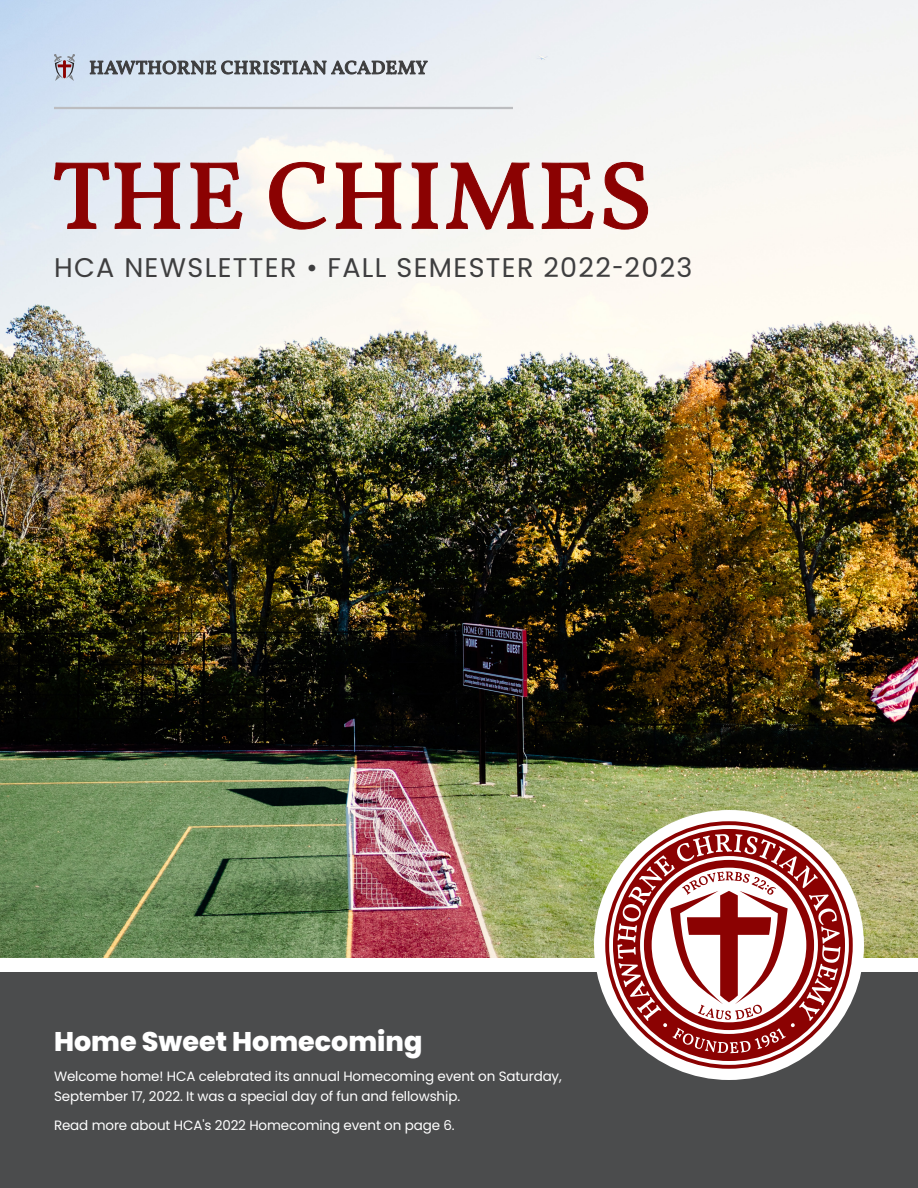
<style>
.page{position:relative;width:918px;height:1188px;background:#fff}
.page>*{position:absolute;margin:0;border:0;box-sizing:border-box;transform-origin:0 0}
.t1{font:27px "Poppins";letter-spacing:.05em;color:#3e3e3f}
.t2{font:800 27px "Poppins";color:#fff}
.t3{font:13.5px/20.2px "Poppins";letter-spacing:-.01em;color:#fff}
</style>
<div class="page">
<img style="left:0;top:0;width:918px;height:958px">
<hr style="left:54px;top:107px;width:459px;height:2px;background:#bcbdc0">
<svg style="left:54px;top:162px;width:594px;height:68px"></svg>
<svg style="left:90px;top:59px;width:338px;height:19px"></svg>
<svg style="left:54px;top:54px;width:21px;height:27px"></svg>
<div style="left:0;top:972px;width:918px;height:216px;background:#4b4c4d"></div>
<div style="left:594px;top:810px;width:270px;height:270px;background:#fff;border-radius:50%"></div>
<svg style="left:605px;top:821px;width:248px;height:248px"></svg>
<p class="t1" style="left:54px;top:252px;width:640px">HCA NEWSLETTER • FALL SEMESTER 2022-2023</p>
<p class="t2" style="left:54px;top:1025px;width:370px">Home Sweet Homecoming</p>
<p class="t3" style="left:54px;top:1066px;width:509px">Welcome home! HCA celebrated its annual Homecoming event on Saturday,<br>September 17, 2022. It was a special day of fun and fellowship.</p>
<p class="t3" style="left:54px;top:1115px;width:402px">Read more about HCA's 2022 Homecoming event on page 6.</p>
</div>
